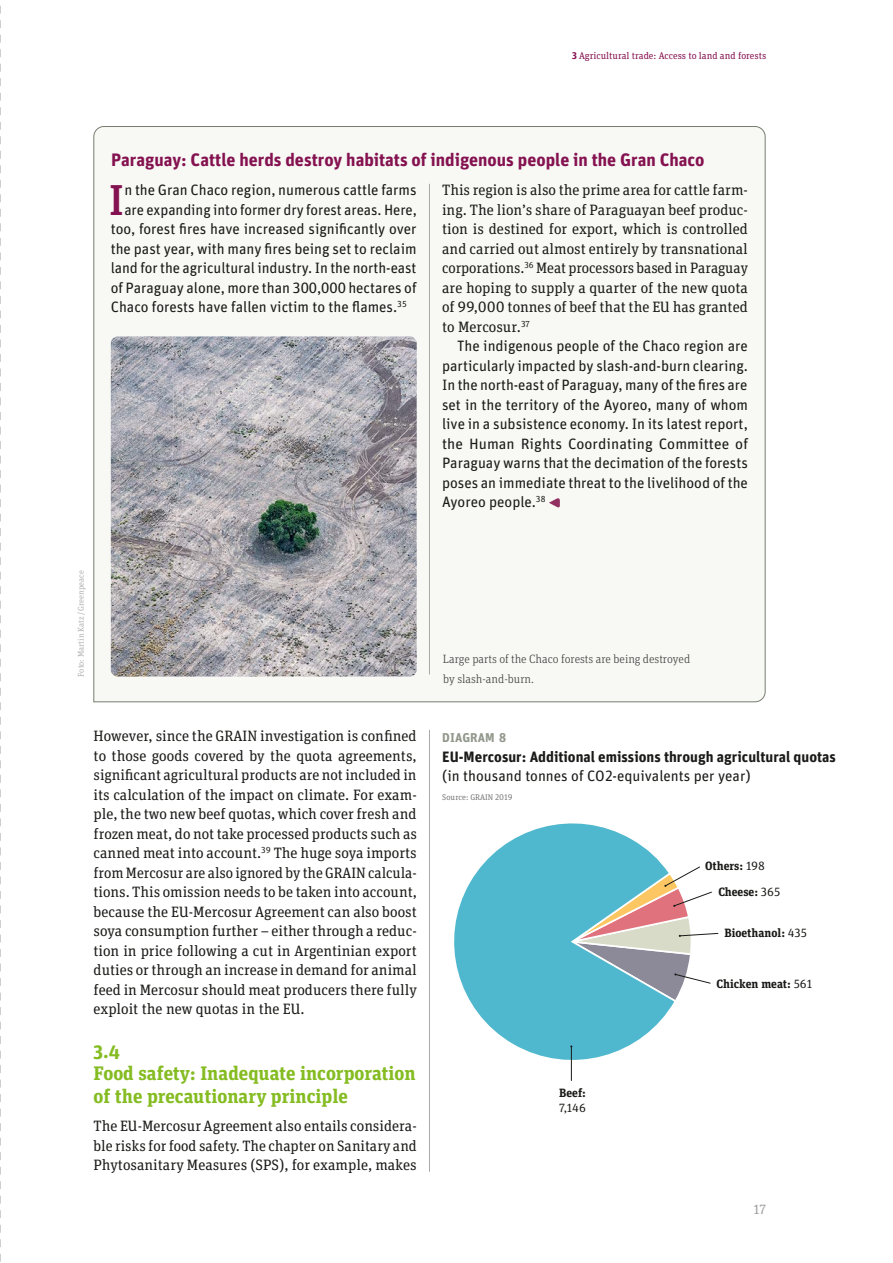
<style>
.page{position:relative;width:893px;height:1263px;background:#fff}
.page>*{position:absolute;margin:0;border:0;box-sizing:border-box;transform-origin:0 0}
.Box_Fließtext{font:500 43.2px "Unit Pro";color:#851250}
.ZÜ_1__Ordnung___Unit{font:700 19.5px/22.5px "Unit Slab Pro";color:#85bc22}
.Box_Überschrift{font:700 18px "Unit Pro";color:#851250}
.Fließtext_ohne_Einzu{font:15px/19.5px "Unit Slab Pro";color:#1a1a18;text-align:justify}
.Box_Fließtext-2{font:15px/19.5px "Unit Pro";color:#1a1a18;text-align:justify}
.t1{font:700 15px/19.5px "Unit Pro";color:#1a1a18}
.t2{font:13.5px "Unit Slab Pro";color:#9c9d9d}
.t3{font:700 12.75px "Unit Pro";letter-spacing:.01em;color:#92988c}
.Bildunterschrift___U{font:300 12px/19.5px "Unit Slab Pro";color:#414140}
.t4{font:700 12px/15px "Unit Slab Pro";color:#1a1a18}
.t5{font:9.75px "Unit Slab Pro";color:#851250}
.Fotonachweis___Unit{font:8.25px "Unit Slab Pro";color:#b1b2b3}
.Fotonachweis___Unit-2{font:8.25px "Unit Slab Pro";color:#787978}
.s1{font-weight:700}
.s2{font-weight:400}
</style>
<div class="page">
<svg style="left:0;top:5px;width:1px;height:1257px"></svg>
<div style="left:93px;top:126px;width:673px;height:576px;background:#f8f9f5"></div>
<svg style="left:549px;top:498px;width:11px;height:10px"></svg>
<img style="left:111px;top:336px;width:306px;height:341px">
<svg style="left:454px;top:823px;width:220px;height:255px"></svg>
<hr style="left:571px;top:1046px;width:1px;height:34px;background:#1a1a18">
<svg style="left:570px;top:866px;width:148px;height:137px"></svg>
<hr style="left:429px;top:730px;width:1px;height:442px;background:#a9aaaa">
<hr style="left:429px;top:184px;width:1px;height:490px;background:#a9aaaa">
<p class="t5" style="left:572px;top:49px;width:196px"><span class="s1">3</span> Agricultural trade: Access to land and forests</p>
<p class="Box_Überschrift" style="left:111px;top:146px;width:595px">Paraguay: Cattle herds destroy habitats of indigenous people in the Gran Chaco</p>
<p class="Box_Fließtext" style="left:108px;top:169px;width:18px">I</p>
<p class="Box_Fließtext-2" style="left:124px;top:179px;width:294px">n the Gran Chaco region, numerous cattle farms</p>
<p class="Fließtext_ohne_Einzu" style="left:442px;top:180px;width:307px">This region is also the prime area for cattle farm&shy;ing. The lion’s share of Paraguayan beef produc&shy;tion is destined for export, which is controlled and carried out almost entirely by transnational corporations.<sup>36</sup> Meat processors based in Paraguay are hoping to supply a quarter of the new quota of 99,000 tonnes of beef that the EU has granted to Mercosur.<sup>37</sup></p>
<p class="Box_Fließtext-2" style="left:442px;top:335px;width:307px;text-indent:15px">The indigenous people of the Chaco region are particularly impacted by slash-and-burn clearing.<br>In the north-east of Paraguay, many of the fires are set in the territory of the Ayoreo, many of whom live in a subsistence economy. In its latest report, the Human Rights Coordinating Committee of Paraguay warns that the decimation of the forests poses an immediate threat to the livelihood of the Ayoreo people.<sup>38</sup></p>
<p class="Box_Fließtext-2" style="left:124px;top:199px;width:294px">are expanding into former dry forest areas. Here,</p>
<p class="Box_Fließtext-2" style="left:111px;top:218px;width:307px">too, forest fires have increased significantly over</p>
<p class="Box_Fließtext-2" style="left:111px;top:238px;width:307px">the past year, with many fires being set to reclaim</p>
<p class="Box_Fließtext-2" style="left:111px;top:257px;width:307px">land for the agricultural industry. In the north-east</p>
<p class="Box_Fließtext-2" style="left:111px;top:277px;width:307px">of Paraguay alone, more than 300,000 hectares of</p>
<p class="Box_Fließtext-2" style="left:111px;top:296px;width:297px">Chaco forests have fallen victim to the flames.<sup>35</sup></p>
<p class="Fotonachweis___Unit" style="left:76px;top:677px;width:108px;rotate:-90deg">Foto: Martin Katz /Greenpeace</p>
<p class="Fließtext_ohne_Einzu" style="left:94px;top:726px;width:325px">However, since the GRAIN investigation is confined to those goods covered by the quota agreements, significant agricultural products are not included in its calculation of the impact on climate. For exam&shy;ple, the two new beef quotas, which cover fresh and frozen meat, do not take processed products such as canned meat into account.<sup>39</sup> The huge soya imports from Mercosur are also ignored by the GRAIN calcula&shy;tions. This omission needs to be taken into account, because the EU-Mercosur Agreement can also boost soya consumption further – either through a reduc&shy;tion in price following a cut in Argentinian export duties or through an increase in demand for animal feed in Mercosur should meat producers there fully exploit the new quotas in the EU.</p>
<p class="ZÜ_1__Ordnung___Unit" style="left:94px;top:1038px;width:324px">3.4<br>Food safety: Inadequate incorporation of the precautionary principle</p>
<p class="Fließtext_ohne_Einzu" style="left:94px;top:1116px;width:325px">The EU-Mercosur Agreement also entails considera&shy;ble risks for food safety. The chapter on Sanitary and Phytosanitary Measures (SPS), for example, makes</p>
<p class="Bildunterschrift___U" style="left:443px;top:649px;width:249px">Large parts of the Chaco forests are being destroyed by slash-and-burn.</p>
<p class="t3" style="left:442px;top:728px;width:65px">DIAGRAM 8</p>
<p class="t1" style="left:442px;top:746px;width:395px">EU-Mercosur: Additional emissions through agricultural quotas <span class="s2">(in thousand tonnes of CO2-equivalents per year)</span></p>
<p class="Fotonachweis___Unit-2" style="left:442px;top:791px;width:72px">Source: GRAIN 2019</p>
<p class="t4" style="left:705px;top:858px;width:61px">Others: <span class="s2">198</span></p>
<p class="t4" style="left:718px;top:883px;width:63px">Cheese: <span class="s2">365</span></p>
<p class="t4" style="left:724px;top:924px;width:84px">Bioethanol: <span class="s2">435</span></p>
<p class="t4" style="left:559px;top:1085px;width:28px">Beef:<br><span class="s2">7,146</span></p>
<p class="t4" style="left:717px;top:975px;width:97px">Chicken meat: <span class="s2">561</span></p>
<p class="t2" style="left:754px;top:1200px;width:14px">17</p>
</div>
